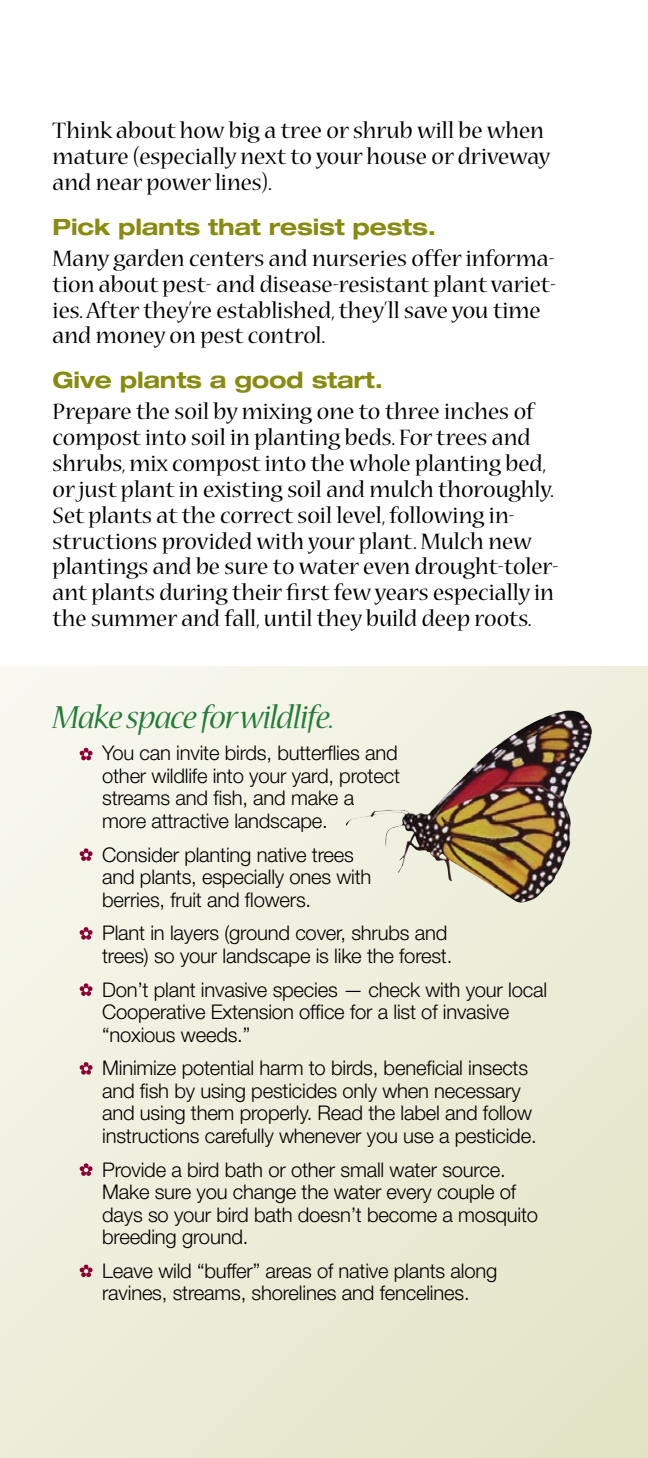
<style>
.page{position:relative;width:648px;height:1458px;background:#fff}
.page>*{position:absolute;margin:0;border:0;box-sizing:border-box;transform-origin:0 0}
.box_header{font:italic 36px "Nueva Std";letter-spacing:-.025em;color:#247c36}
.body{font:24.75px/25.9px "Nueva Std";color:#000}
.subhead{font:700 expanded 22.5px "Helvetica Neue";letter-spacing:-.01em;color:#898b10}
.box_body{font:300 20.25px/22.5px "Helvetica Neue";letter-spacing:-.01em;color:#000}
</style>
<div class="page">
<div style="left:0;top:666px;width:648px;height:792px;background:linear-gradient(to right,#f3f3e6,#e7e8cf)"></div>
<svg style="left:80px;top:748px;width:13px;height:12px"></svg>
<svg style="left:80px;top:848px;width:13px;height:13px"></svg>
<svg style="left:80px;top:927px;width:13px;height:13px"></svg>
<svg style="left:80px;top:983px;width:13px;height:13px"></svg>
<svg style="left:80px;top:1062px;width:13px;height:13px"></svg>
<svg style="left:80px;top:1163px;width:13px;height:13px"></svg>
<svg style="left:80px;top:1265px;width:13px;height:12px"></svg>
<img style="left:374px;top:710px;width:218px;height:192px">
<p class="body" style="left:53px;top:119px;width:499px">Think about how big a tree or shrub will be when mature (especially next to your house or driveway and near power lines).</p>
<p class="subhead" style="left:53px;top:213px;width:385px">Pick plants that resist pests.</p>
<p class="body" style="left:53px;top:247px;width:505px">Many garden centers and nurseries offer informa&shy;tion about pest- and disease-resistant plant variet&shy;ies. After they’re established, they’ll save you time and money on pest control.</p>
<p class="subhead" style="left:53px;top:366px;width:332px">Give plants a good start.</p>
<p class="body" style="left:53px;top:400px;width:507px">Prepare the soil by mixing one to three inches of compost into soil in planting beds. For trees and shrubs, mix compost into the whole planting bed, or just plant in existing soil and mulch thoroughly.<br>Set plants at the correct soil level, following in&shy;structions provided with your plant. Mulch new plantings and be sure to water even drought-toler&shy;ant plants during their first few years especially in the summer and fall, until they build deep roots.</p>
<p class="box_header" style="left:53px;top:701px;width:283px">Make space for wildlife.</p>
<p class="box_body" style="left:102px;top:741px;width:299px">You can invite birds, butterflies and other wildlife into your yard, protect streams and fish, and make a more attractive landscape.</p>
<p class="box_body" style="left:102px;top:843px;width:271px">Consider planting native trees and plants, especially ones with berries, fruit and flowers.</p>
<p class="box_body" style="left:102px;top:921px;width:352px">Plant in layers (ground cover, shrubs and trees) so your landscape is like the forest.</p>
<p class="box_body" style="left:102px;top:978px;width:447px">Don’t plant invasive species — check with your local<br>Cooperative Extension office for a list of invasive “noxious weeds.”</p>
<p class="box_body" style="left:102px;top:1056px;width:436px">Minimize potential harm to birds, beneficial insects and fish by using pesticides only when necessary and using them properly. Read the label and follow instructions carefully whenever you use a pesticide.</p>
<p class="box_body" style="left:102px;top:1158px;width:438px">Provide a bird bath or other small water source.<br>Make sure you change the water every couple of days so your bird bath doesn’t become a mosquito breeding ground.</p>
<p class="box_body" style="left:102px;top:1259px;width:397px">Leave wild “buffer” areas of native plants along ravines, streams, shorelines and fencelines.</p>
</div>
